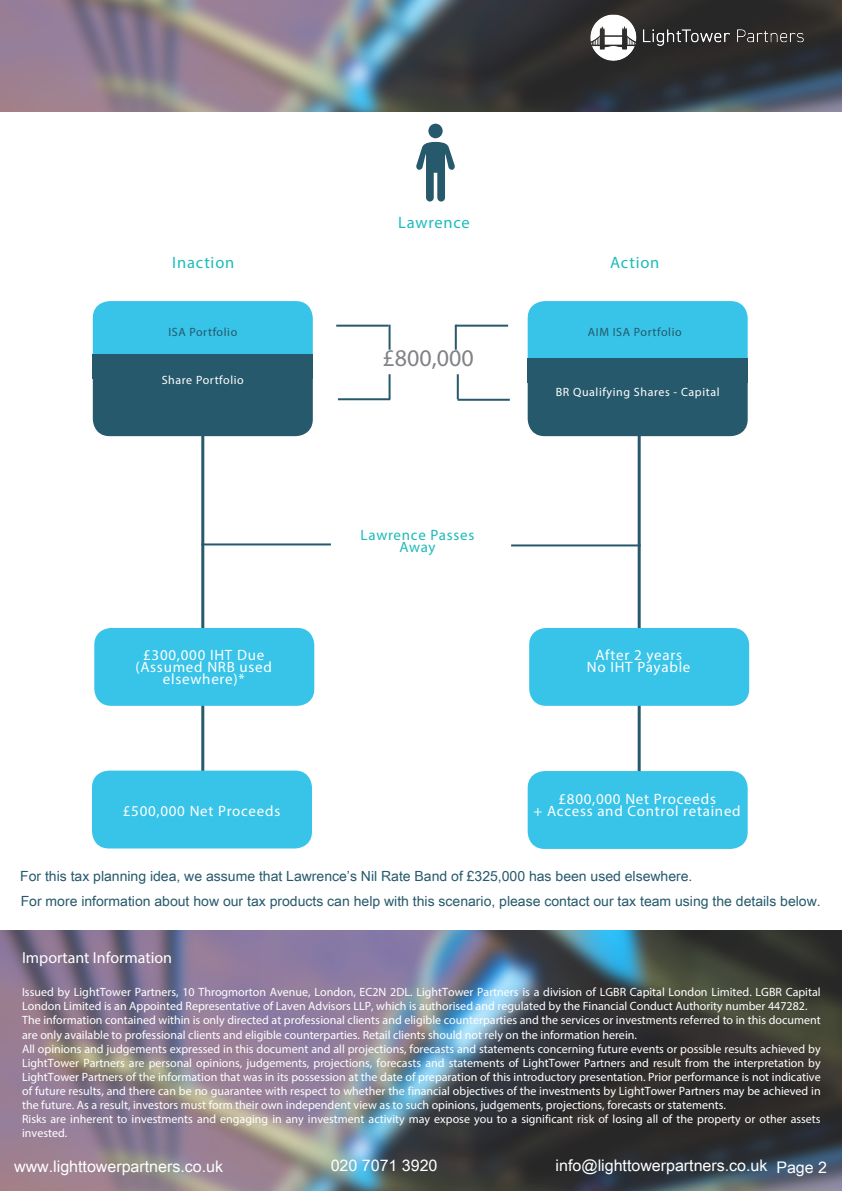
<style>
.page{position:relative;width:842px;height:1191px;background:#fff}
.page>*{position:absolute;margin:0;border:0;box-sizing:border-box;transform-origin:0 0}
.t1{font:24px "Myriad Pro";color:#808285}
.t2{font:16.5px "Myriad Pro";letter-spacing:.05em;color:#1ebbbb}
.t3{font:16px "Arial Unicode MS";color:#fff}
.t4{font:16px "Myriad Pro";color:#fff}
.t5{font:15px/12px "Myriad Pro";letter-spacing:.05em;color:#fff;text-align:center}
.t6{font:15px/12px "Myriad Pro";letter-spacing:.05em;color:#1bbbba;text-align:center}
.t7{font:14px/25.4px "Arial Unicode MS";color:#26596b}
.t8{font:12px/14px "Myriad Pro";color:#fff}
.t9{font:12px "Myriad Pro";letter-spacing:.05em;color:#fff}
.t10{font:12px "Myriad Pro";letter-spacing:.05em;color:#26596b}
</style>
<div class="page">
<img style="left:0;top:930px;width:842px;height:261px">
<img style="left:0;top:0;width:842px;height:111px">
<hr style="left:456px;top:325px;width:52px;height:2px;background:#26596b">
<hr style="left:455px;top:325px;width:2px;height:25px;background:#26596b">
<svg style="left:416px;top:124px;width:39px;height:78px"></svg>
<div style="left:93px;top:301px;width:220px;height:78px;background:#37c4e8;border-radius:17px"></div>
<div style="left:93px;top:354px;width:220px;height:82px;background:#26596b;border-radius:17px"></div>
<div style="left:93px;top:354px;width:220px;height:25px;background:#26596b"></div>
<div style="left:528px;top:301px;width:220px;height:82px;background:#37c4e8;border-radius:17px"></div>
<div style="left:528px;top:358px;width:220px;height:78px;background:#26596b;border-radius:17px"></div>
<div style="left:528px;top:358px;width:220px;height:25px;background:#26596b"></div>
<hr style="left:201px;top:426px;width:3px;height:362px;background:#26596b">
<hr style="left:638px;top:426px;width:3px;height:384px;background:#26596b">
<hr style="left:201px;top:543px;width:130px;height:2px;background:#26596b">
<hr style="left:511px;top:544px;width:130px;height:2px;background:#26596b">
<hr style="left:457px;top:374px;width:2px;height:25px;background:#26596b">
<hr style="left:389px;top:325px;width:2px;height:25px;background:#26596b">
<hr style="left:389px;top:374px;width:2px;height:25px;background:#26596b">
<hr style="left:457px;top:399px;width:53px;height:2px;background:#26596b">
<hr style="left:338px;top:398px;width:52px;height:2px;background:#26596b">
<hr style="left:336px;top:325px;width:53px;height:2px;background:#26596b">
<div style="left:94px;top:628px;width:220px;height:78px;background:#37c4e8;border-radius:17px"></div>
<div style="left:529px;top:628px;width:220px;height:78px;background:#37c4e8;border-radius:17px"></div>
<div style="left:92px;top:770px;width:220px;height:78px;background:#37c4e8;border-radius:17px"></div>
<div style="left:528px;top:771px;width:220px;height:78px;background:#37c4e8;border-radius:17px"></div>
<img style="left:589px;top:12px;width:217px;height:51px">
<p class="t2" style="left:398px;top:212px;width:73px">Lawrence</p>
<p class="t2" style="left:172px;top:252px;width:64px">Inaction</p>
<p class="t2" style="left:610px;top:252px;width:51px">Action</p>
<p class="t10" style="left:168px;top:325px;width:70px">ISA Portfolio</p>
<p class="t9" style="left:162px;top:373px;width:84px">Share Portfolio</p>
<p class="t5" style="left:143px;top:649px;width:123px">£300,000 IHT Due</p>
<p class="t5" style="left:136px;top:661px;width:138px">(Assumed NRB used elsewhere)*</p>
<p class="t5" style="left:123px;top:805px;width:159px">£500,000 Net Proceeds</p>
<p class="t1" style="left:383px;top:343px;width:93px">£800,000</p>
<p class="t6" style="left:361px;top:529px;width:115px">Lawrence Passes<br>Away</p>
<p class="t10" style="left:588px;top:325px;width:95px">AIM ISA Portfolio</p>
<p class="t9" style="left:556px;top:385px;width:165px">BR Qualifying Shares - Capital</p>
<p class="t5" style="left:595px;top:649px;width:88px">After 2 years</p>
<p class="t5" style="left:587px;top:661px;width:105px">No IHT Payable</p>
<p class="t5" style="left:558px;top:793px;width:159px">£800,000 Net Proceeds</p>
<p class="t5" style="left:534px;top:805px;width:209px">+ Access and Control retained</p>
<p class="t7" style="left:20px;top:862px;width:802px">For this tax planning idea, we assume that Lawrence’s Nil Rate Band of £325,000 has been used elsewhere.<br>For more information about how our tax products can help with this scenario, please contact our tax team using the details below.</p>
<p class="t4" style="left:22px;top:948px;width:152px">Important Information</p>
<p class="t8" style="left:22px;top:985px;width:800px">Issued by LightTower Partners, 10 Throgmorton Avenue, London, EC2N 2DL. LightTower Partners is a division of LGBR Capital London Limited. LGBR Capital London Limited is an Appointed Representative of Laven Advisors LLP, which is authorised and regulated by the Financial Conduct Authority number 447282.<br>The information contained within is only directed at professional clients and eligible counterparties and the services or investments referred to in this document are only available to professional clients and eligible counterparties. Retail clients should not rely on the information herein.<br>All opinions and judgements expressed in this document and all projections, forecasts and statements concerning future events or possible results achieved by LightTower Partners are personal opinions, judgements, projections, forecasts and statements of LightTower Partners and result from the interpretation by LightTower Partners of the information that was in its possession at the date of preparation of this introductory presentation. Prior performance is not indicative of future results, and there can be no guarantee with respect to whether the financial objectives of the investments by LightTower Partners may be achieved in the future. As a result, investors must form their own independent view as to such opinions, judgements, projections, forecasts or statements.<br>Risks are inherent to investments and engaging in any investment activity may expose you to a significant risk of losing all of the property or other assets invested.</p>
<h3 class="t3" style="left:14px;top:1154px;width:210px">www.lighttowerpartners.co.uk</h3>
<h3 class="t3" style="left:331px;top:1154px;width:108px">020 7071 3920</h3>
<h3 class="t3" style="left:556px;top:1154px;width:273px">info@lighttowerpartners.co.uk Page 2</h3>
</div>
